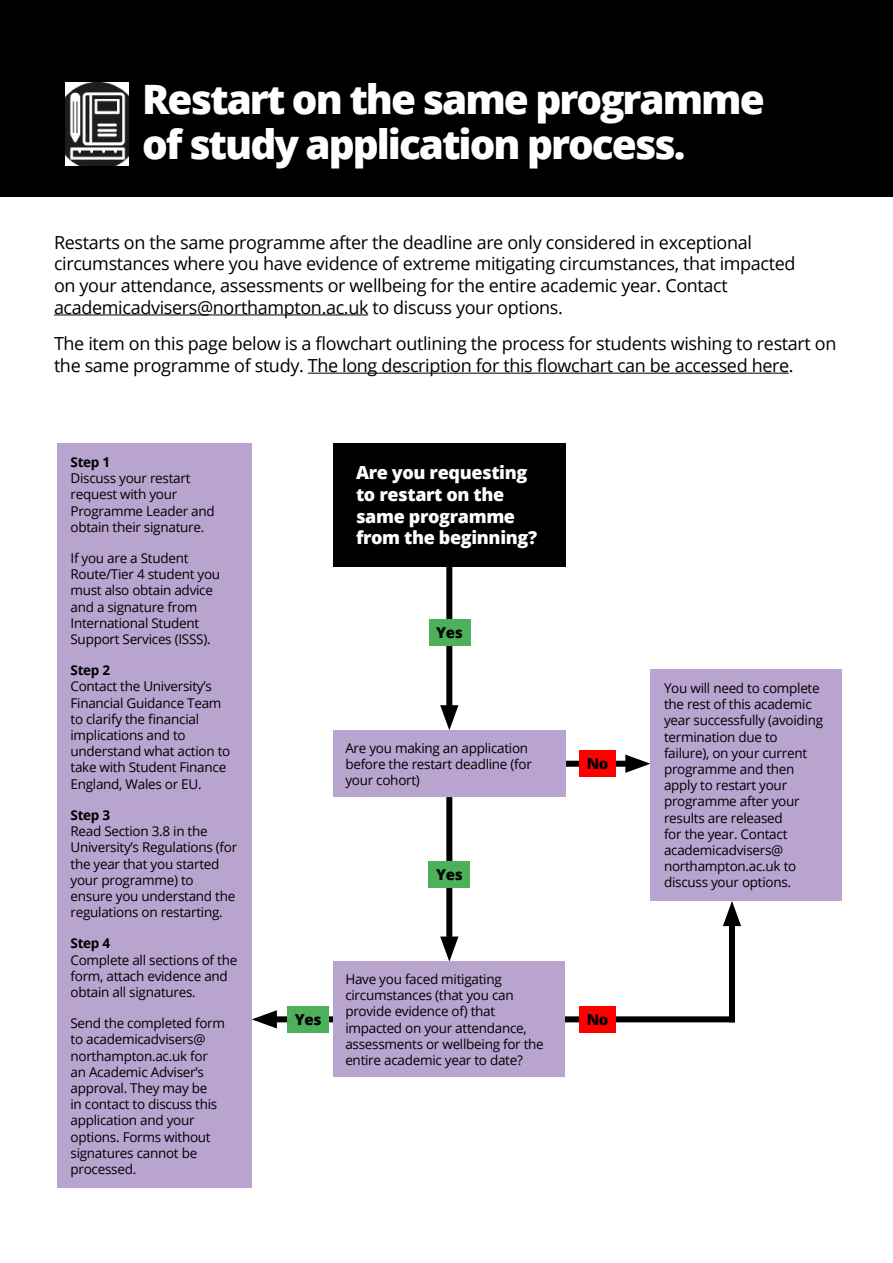
<style>
.page{position:relative;width:893px;height:1263px;background:#fff}
.page>*{position:absolute;margin:0;border:0;box-sizing:border-box;transform-origin:0 0}
.t1{font:800 40.5px/45px "Open Sans";letter-spacing:-.05em;color:#fff}
.t2{font:18px/21.6px "Open Sans";letter-spacing:-.02em;color:#000}
.t3{font:800 18px/21.6px "Open Sans";letter-spacing:-.02em;color:#fff}
.t4{font:800 15px "Open Sans";letter-spacing:-.02em;color:#000}
.t5{font:13.5px/16.2px "Open Sans";letter-spacing:-.02em;color:#000}
.t6{font:700 13.5px "Open Sans";letter-spacing:-.02em;color:#000}
</style>
<div class="page">
<div style="left:0;top:0;width:893px;height:196px;background:#000"></div>
<img style="left:65px;top:82px;width:63px;height:84px">
<hr style="left:54px;top:314px;width:314px;height:1px;background:#000">
<hr style="left:308px;top:373px;width:481px;height:1px;background:#000">
<div style="left:446px;top:567px;width:6px;height:148px;background:#000"></div>
<svg style="left:440px;top:705px;width:18px;height:25px"></svg>
<div style="left:333px;top:443px;width:233px;height:124px;background:#000"></div>
<div style="left:267px;top:1016px;width:92px;height:6px;background:#000"></div>
<svg style="left:252px;top:1010px;width:25px;height:18px"></svg>
<div style="left:508px;top:761px;width:128px;height:6px;background:#000"></div>
<svg style="left:625px;top:754px;width:25px;height:19px"></svg>
<div style="left:57px;top:443px;width:195px;height:744px;background:#b9a4cf"></div>
<div style="left:650px;top:669px;width:192px;height:232px;background:#b9a4cf"></div>
<div style="left:446px;top:797px;width:6px;height:150px;background:#000"></div>
<svg style="left:440px;top:936px;width:18px;height:26px"></svg>
<div style="left:562px;top:1016px;width:173px;height:6px;background:#000"></div>
<div style="left:428px;top:861px;width:42px;height:26px;background:#4db05b"></div>
<div style="left:287px;top:1006px;width:42px;height:26px;background:#4db05b"></div>
<div style="left:333px;top:962px;width:232px;height:115px;background:#b9a4cf"></div>
<div style="left:333px;top:730px;width:233px;height:67px;background:#b9a4cf"></div>
<div style="left:429px;top:619px;width:41px;height:26px;background:#4db05b"></div>
<div style="left:579px;top:1006px;width:37px;height:26px;background:#f00"></div>
<div style="left:579px;top:750px;width:37px;height:27px;background:#f00"></div>
<div style="left:729px;top:916px;width:6px;height:106px;background:#000"></div>
<svg style="left:723px;top:901px;width:18px;height:25px"></svg>
<h1 class="t1" style="left:142px;top:74px;width:624px">Restart on the same programme of study application process.</h1>
<p class="t2" style="left:54px;top:231px;width:743px">Restarts on the same programme after the deadline are only considered in exceptional circumstances where you have evidence of extreme mitigating circumstances, that impacted on your attendance, assessments or wellbeing for the entire academic year. Contact academicadvisers@northampton.ac.uk to discuss your options.</p>
<h2 class="t2" style="left:54px;top:332px;width:784px">The item on this page below is a flowchart outlining the process for students wishing to restart on the same programme of study. The long description for this flowchart can be accessed here.</h2>
<p class="t6" style="left:70px;top:453px;width:41px">Step 1</p>
<p class="t5" style="left:70px;top:470px;width:146px">Discuss your restart request with your<br>Programme Leader and obtain their signature.</p>
<p class="t5" style="left:70px;top:550px;width:151px">If you are a Student<br>Route/Tier 4 student you must also obtain advice and a signature from<br>International Student<br>Support Services (ISSS).</p>
<p class="t6" style="left:70px;top:661px;width:41px">Step 2</p>
<p class="t5" style="left:70px;top:678px;width:161px">Contact the University’s<br>Financial Guidance Team to clarify the financial implications and to understand what action to take with Student Finance<br>England, Wales or EU.</p>
<p class="t6" style="left:70px;top:805px;width:41px">Step 3</p>
<p class="t5" style="left:70px;top:823px;width:168px">Read Section 3.8 in the<br>University’s Regulations (for the year that you started your programme) to ensure you understand the regulations on restarting.</p>
<p class="t6" style="left:70px;top:934px;width:41px">Step 4</p>
<p class="t5" style="left:70px;top:951px;width:168px">Complete all sections of the form, attach evidence and obtain all signatures.</p>
<p class="t5" style="left:70px;top:1015px;width:156px">Send the completed form to academicadvisers@ northampton.ac.uk for an Academic Adviser’s approval. They may be<br>in contact to discuss this application and your options. Forms without signatures cannot be processed.</p>
<h2 class="t3" style="left:356px;top:461px;width:183px">Are you requesting to restart on the same programme from the beginning?</h2>
<p class="t4" style="left:436px;top:621px;width:28px">Yes</p>
<p class="t5" style="left:345px;top:739px;width:188px">Are you making an application before the restart deadline (for your cohort)</p>
<p class="t4" style="left:436px;top:863px;width:28px">Yes</p>
<p class="t4" style="left:295px;top:1008px;width:28px">Yes</p>
<p class="t5" style="left:345px;top:971px;width:200px">Have you faced mitigating circumstances (that you can provide evidence of) that impacted on your attendance, assessments or wellbeing for the entire academic year to date?</p>
<p class="t4" style="left:587px;top:752px;width:23px">No</p>
<p class="t4" style="left:587px;top:1008px;width:23px">No</p>
<p class="t5" style="left:664px;top:680px;width:161px">You will need to complete the rest of this academic year successfully (avoiding termination due to failure), on your current programme and then apply to restart your programme after your results are released<br>for the year. Contact academicadvisers@ northampton.ac.uk to discuss your options.</p>
</div>
